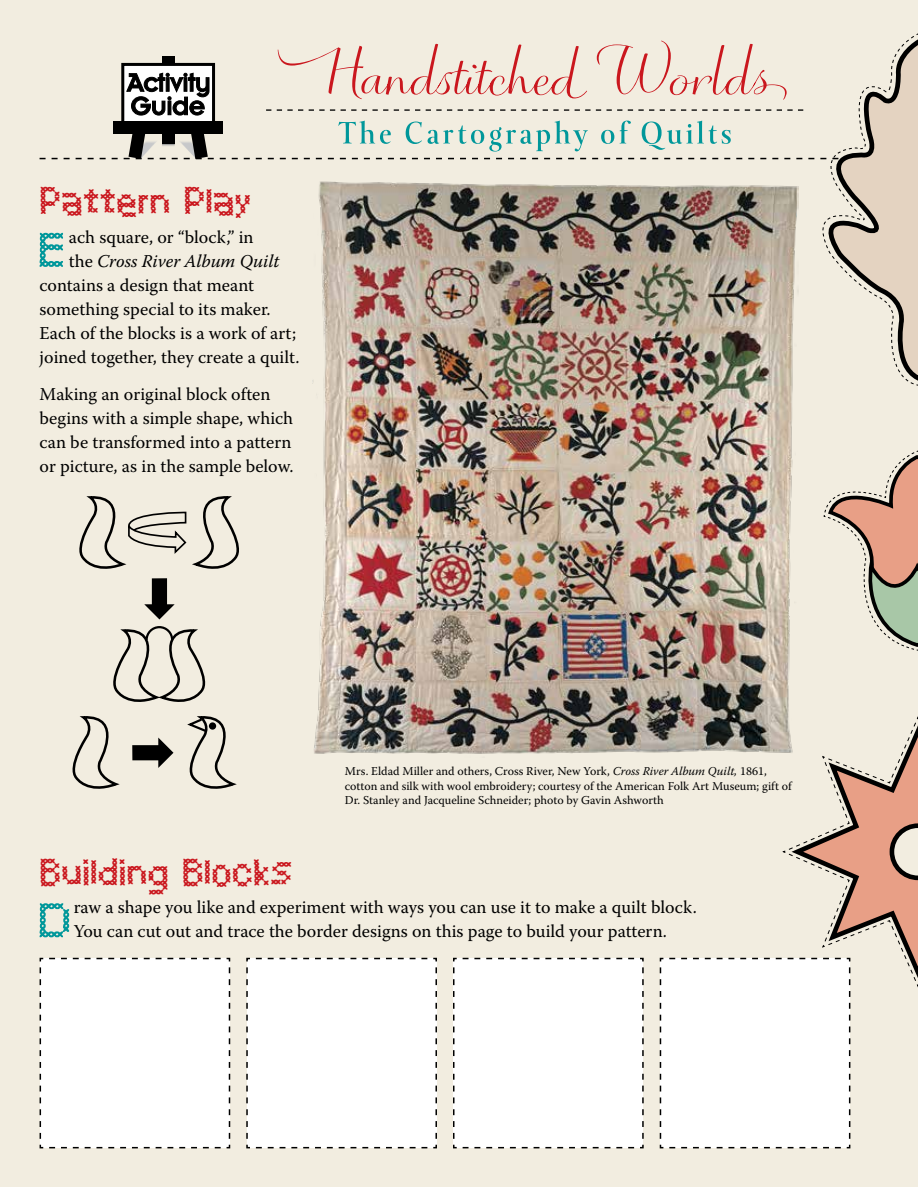
<style>
.page{position:relative;width:918px;height:1187px;background:#fff}
.page>*{position:absolute;margin:0;border:0;box-sizing:border-box;transform-origin:0 0}
.t1{font:56.25px "Cross Sew";color:#00979a}
.t2{font:45px "Cross Sew";color:#ca171e}
.t3{font:18px/24px "Warnock Pro";color:#000}
.t4{font:italic 18px "Warnock Pro";color:#000}
.t5{font:12px/14.4px "Warnock Pro";color:#000}
.s1{font-style:normal}
.s2{font-style:italic}
</style>
<div class="page">
<div style="left:0;top:0;width:917px;height:1186px;background:#f2ede0"></div>
<div style="left:39px;top:957px;width:192px;height:191px;background:#fff"></div>
<div style="left:246px;top:957px;width:191px;height:191px;background:#fff"></div>
<div style="left:453px;top:957px;width:191px;height:191px;background:#fff"></div>
<img style="left:314px;top:707px;width:475px;height:47px">
<svg style="left:658px;top:714px;width:259px;height:434px"></svg>
<svg style="left:132px;top:737px;width:41px;height:30px"></svg>
<svg style="left:72px;top:716px;width:48px;height:73px"></svg>
<svg style="left:187px;top:716px;width:50px;height:73px"></svg>
<img style="left:40px;top:34px;width:877px;height:673px">
<h2 class="t2" style="left:40px;top:182px;width:213px">Pattern Play</h2>
<h1 class="t1" style="left:38px;top:225px;width:28px">E</h1>
<p class="t3" style="left:69px;top:224px;width:186px">ach square, or “block,” in</p>
<p class="t4" style="left:69px;top:250px;width:212px"><span class="s1">the</span> Cross River Album Quilt</p>
<p class="t3" style="left:40px;top:272px;width:216px">contains a design that meant</p>
<p class="t3" style="left:40px;top:296px;width:232px">something special to its maker.</p>
<p class="t3" style="left:40px;top:320px;width:258px">Each of the blocks is a work of art;</p>
<p class="t3" style="left:40px;top:344px;width:261px">joined together, they create a quilt.</p>
<p class="t3" style="left:40px;top:382px;width:255px">Making an original block often begins with a simple shape, which can be transformed into a pattern or picture, as in the sample below.</p>
<p class="t5" style="left:345px;top:763px;width:448px">Mrs. Eldad Miller and others, Cross River, New York, <span class="s2">Cross River Album Quilt,</span> 1861, cotton and silk with wool embroidery; courtesy of the American Folk Art Museum; gift of<br>Dr. Stanley and Jacqueline Schneider; photo by Gavin Ashworth</p>
<h2 class="t2" style="left:40px;top:852px;width:254px">Building Blocks</h2>
<h1 class="t1" style="left:38px;top:894px;width:34px">D</h1>
<p class="t3" style="left:74px;top:894px;width:624px">raw a shape you like and experiment with ways you can use it to make a quilt block.<br>You can cut out and trace the border designs on this page to build your pattern.</p>
</div>
